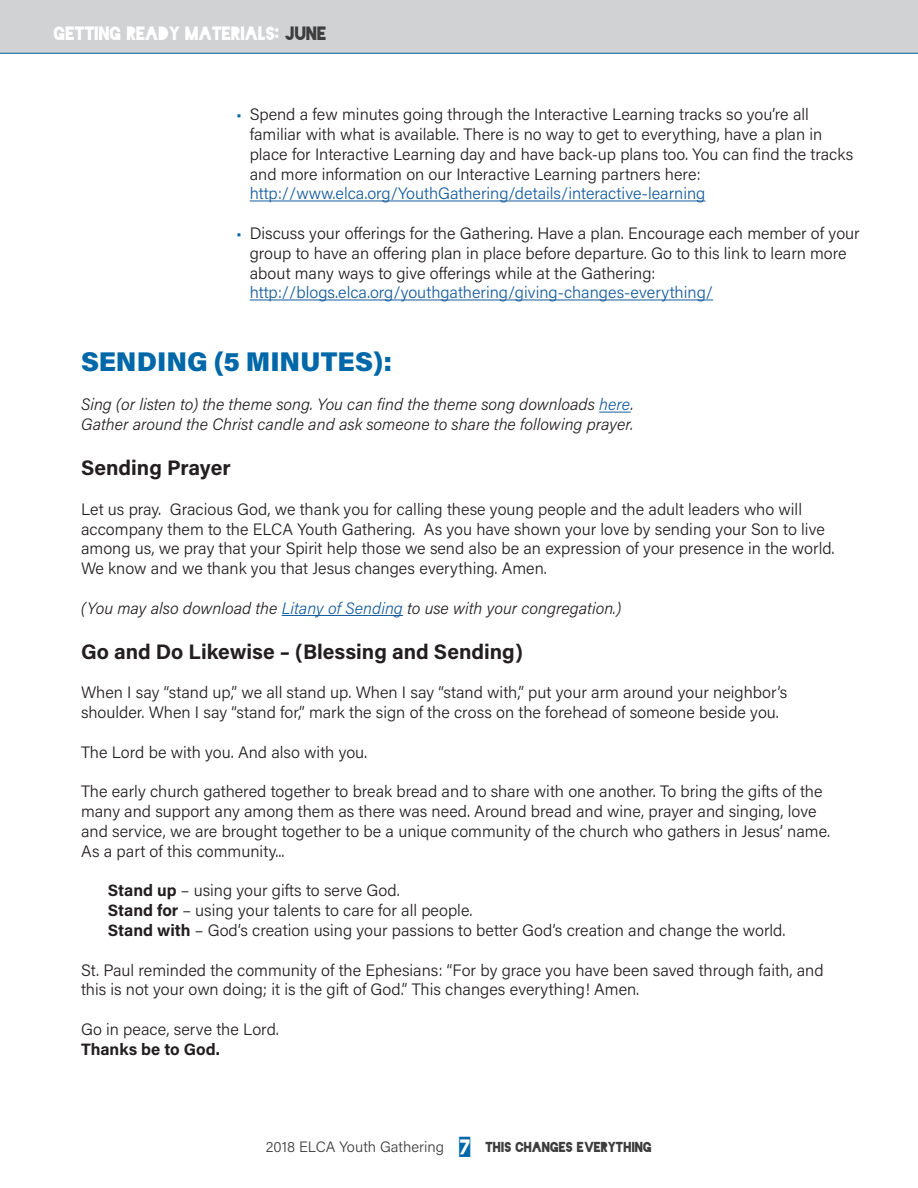
<style>
.page{position:relative;width:918px;height:1188px;background:#fff}
.page>*{position:absolute;margin:0;border:0;box-sizing:border-box;transform-origin:0 0}
.t1{font:900 27px "Acumin Pro";color:#0068a9}
.t2{font:700 21px "Acumin Pro";color:#231f20}
.t3{font:18px "Blackout Midnight";color:#fff}
.t4{font:300 16.5px/19.8px "Acumin Pro";color:#231f20}
.t5{font:italic 300 16.5px/19.8px "Acumin Pro";color:#231f20}
.t6{font:300 16.5px "Acumin Pro";color:#175d9e}
.t7{font:700 16.5px "Acumin Pro";color:#231f20}
.t8{font:300 15px "Acumin Pro";color:#3e3e3f}
.s1{color:#3e3e3f}
.s2{color:#0068a9}
.s3{color:#175d9e}
.s4{font-weight:700}
.s5{font-family:"Blackout 2 AM";font-weight:400;font-size:24px;color:#0068a9}
.s6{font-family:"Blackout Midnight";font-weight:400;font-size:13.5px}
</style>
<div class="page">
<div style="left:0;top:0;width:918px;height:54px;background:#d1d2d4"></div>
<hr style="left:599px;top:412px;width:32px;height:1px;background:#175d9e">
<hr style="left:282px;top:615px;width:121px;height:1px;background:#175d9e">
<hr style="left:250px;top:201px;width:455px;height:1px;background:#175d9e">
<hr style="left:250px;top:300px;width:463px;height:1px;background:#175d9e">
<p class="t3" style="left:54px;top:26px;width:274px">GETTING READY MATERIALS: <span class="s1">JUNE</span></p>
<p class="t4" style="left:250px;top:104px;width:605px;text-indent:-13px"><span class="s2">•</span> Spend a few minutes going through the Interactive Learning tracks so you’re all familiar with what is available. There is no way to get to everything, have a plan in place for Interactive Learning day and have back-up plans too. You can find the tracks and more information on our Interactive Learning partners here:</p>
<p class="t6" style="left:250px;top:182px;width:457px">http://www.elca.org/YouthGathering/details/interactive-learning</p>
<p class="t4" style="left:250px;top:223px;width:612px;text-indent:-13px"><span class="s2">•</span> Discuss your offerings for the Gathering. Have a plan. Encourage each member of your group to have an offering plan in place before departure. Go to this link to learn more about many ways to give offerings while at the Gathering:</p>
<p class="t6" style="left:250px;top:281px;width:465px">http://blogs.elca.org/youthgathering/giving-changes-everything/</p>
<h1 class="t1" style="left:81px;top:342px;width:313px">SENDING (5 MINUTES):</h1>
<p class="t5" style="left:81px;top:394px;width:554px">Sing (or listen to) the theme song. You can find the theme song downloads <span class="s3">here</span>.<br>Gather around the Christ candle and ask someone to share the following prayer.</p>
<p class="t2" style="left:81px;top:453px;width:151px">Sending Prayer</p>
<p class="t4" style="left:81px;top:499px;width:755px">Let us pray. Gracious God, we thank you for calling these young people and the adult leaders who will accompany them to the ELCA Youth Gathering. As you have shown your love by sending your Son to live among us, we pray that your Spirit help those we send also be an expression of your presence in the world.<br>We know and we thank you that Jesus changes everything. Amen.</p>
<p class="t5" style="left:81px;top:598px;width:542px">(You may also download the <span class="s3">Litany of Sending</span> to use with your congregation.)</p>
<p class="t2" style="left:81px;top:637px;width:444px">Go and Do Likewise – (Blessing and Sending)</p>
<p class="t4" style="left:81px;top:682px;width:708px">When I say “stand up,” we all stand up. When I say “stand with,” put your arm around your neighbor’s shoulder. When I say “stand for,” mark the sign of the cross on the forehead of someone beside you.</p>
<p class="t4" style="left:81px;top:742px;width:288px">The Lord be with you. And also with you.</p>
<p class="t4" style="left:81px;top:781px;width:751px">The early church gathered together to break bread and to share with one another. To bring the gifts of the many and support any among them as there was need. Around bread and wine, prayer and singing, love and service, we are brought together to be a unique community of the church who gathers in Jesus’ name.<br>As a part of this community...</p>
<p class="t4" style="left:108px;top:880px;width:679px"><span class="s4">Stand up</span> – using your gifts to serve God.<br><span class="s4">Stand for</span> – using your talents to care for all people.<br><span class="s4">Stand with</span> – God’s creation using your passions to better God’s creation and change the world.</p>
<p class="t4" style="left:81px;top:959px;width:744px">St. Paul reminded the community of the Ephesians: “For by grace you have been saved through faith, and this is not your own doing; it is the gift of God.” This changes everything! Amen.</p>
<p class="t4" style="left:81px;top:1019px;width:199px">Go in peace, serve the Lord.</p>
<p class="t7" style="left:81px;top:1037px;width:140px">Thanks be to God.</p>
<p class="t8" style="left:266px;top:1136px;width:388px">2018 ELCA Youth Gathering <span class="s5">7</span> <span class="s6">THIS CHANGES EVERYTHING</span></p>
</div>
